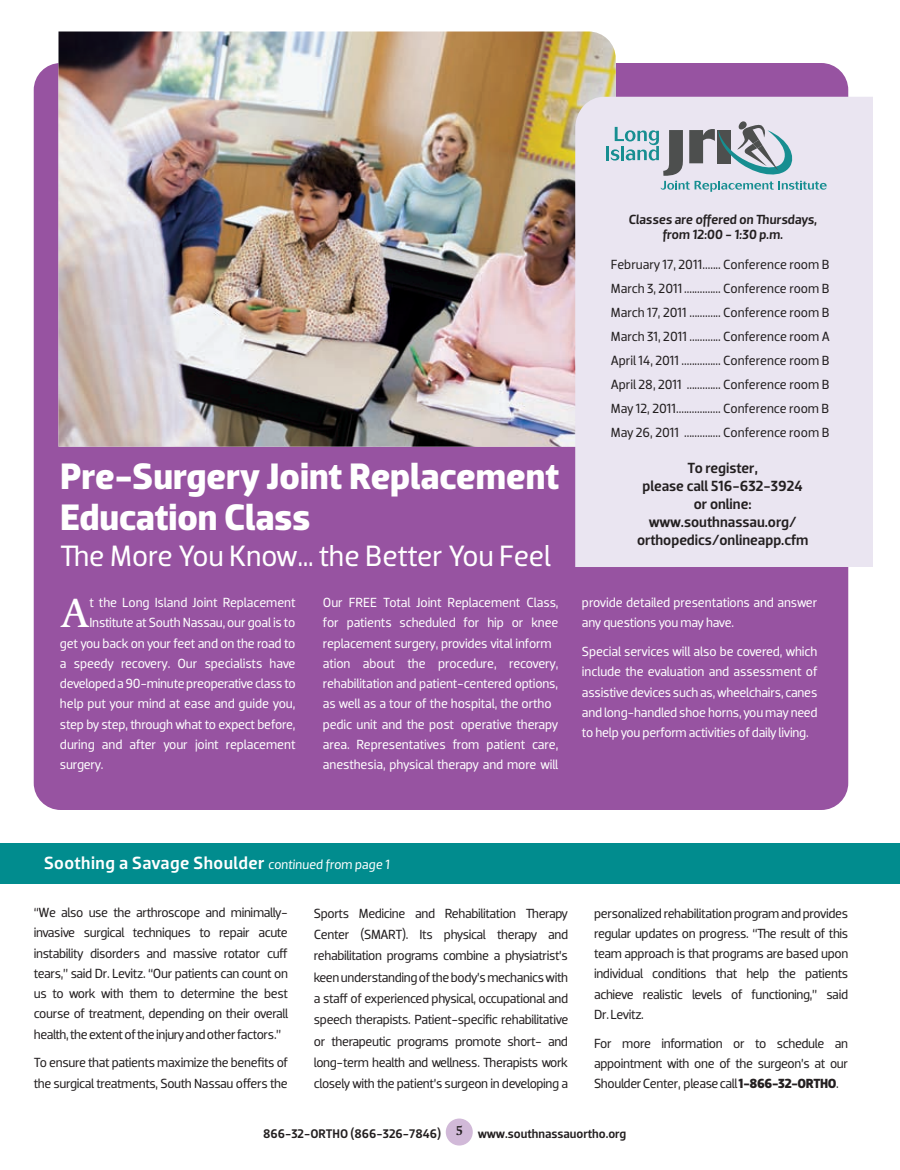
<style>
.page{position:relative;width:900px;height:1170px;background:#fff}
.page>*{position:absolute;margin:0;border:0;box-sizing:border-box;transform-origin:0 0}
.t1{font:500 42.15px "Slimbach";color:#fff}
.t2{font:700 37.5px/40.5px "Dobra";color:#fff}
.t3{font:30px "Dobra";color:#fff}
.t4{font:500 18px "Dobra";color:#fff}
.t5{font:500 15px/18px "Dobra";color:#231f20;text-align:center}
.t6{font:13.5px/20.2px "Dobra";letter-spacing:-.025em;color:#231f20;text-align:justify}
.t7{font:13.5px/20.2px "Dobra";letter-spacing:-.015em;color:#fff}
.t8{font:italic 500 13.5px/15px "Dobra";color:#231f20;text-align:center}
.t9{font:700 13.5px "Slimbach";color:#231f20}
.t10{font:500 12.75px "Dobra";color:#231f20}
.s1{font-weight:400;font-style:italic;font-size:13.5px}
.s2{font-weight:700}
</style>
<div class="page">
<div style="left:34px;top:63px;width:814px;height:747px;background:#9753a1;border-radius:27px"></div>
<img style="left:58px;top:32px;width:558px;height:415px">
<div style="left:575px;top:97px;width:298px;height:470px;background:#eae5f1"></div>
<hr style="left:606px;top:146px;width:3px;height:14px;background:#178e91">
<svg style="left:611px;top:118px;width:216px;height:74px;background:#bec8d1"></svg>
<div style="left:0;top:844px;width:900px;height:40px;background:#018c8e"></div>
<svg style="left:446px;top:1119px;width:27px;height:27px"></svg>
<p class="t2" style="left:60px;top:460px;width:501px">Pre-Surgery Joint Replacement<br>Education Class</p>
<p class="t3" style="left:60px;top:545px;width:492px">Te More You Know… the Better You Feel</p>
<p class="t1" style="left:60px;top:597px;width:31px">A</p>
<p class="t7" style="left:89px;top:594px;width:208px">t the Long Island Joint Replacement</p>
<p class="t7" style="left:323px;top:594px;width:237px">Our FREE Total Joint Replacement Class, for patients scheduled for hip or knee replacement surgery, provides vital inform ation abo ut the procedure, recovery, rehabilitation and patient-centered options, as well as a tour of the hospital, the ortho pedic unit and the post operative therapy area. Representatives from patient care, anesthesia, physical therapy and more will</p>
<p class="t7" style="left:89px;top:614px;width:207px">Institute at South Nassau, our goal is to</p>
<p class="t7" style="left:60px;top:634px;width:237px">get you back on your feet and on the road to</p>
<p class="t7" style="left:60px;top:654px;width:237px">a speedy recovery. Our specialists have</p>
<p class="t7" style="left:60px;top:675px;width:237px">developed a 90-minute preoperative class to</p>
<p class="t7" style="left:60px;top:695px;width:237px">help put your mind at ease and guide you,</p>
<p class="t7" style="left:60px;top:715px;width:237px">step by step, through what to expect before,</p>
<p class="t7" style="left:60px;top:735px;width:237px">during and after your joint replacement</p>
<p class="t7" style="left:60px;top:756px;width:45px">surgery.</p>
<p class="t8" style="left:628px;top:211px;width:190px">Classes are offered on Tursdays, from 12:00 - 1:30 p.m.</p>
<p class="t6" style="left:611px;top:254px;width:220px;line-height:24px">February 17, 2011....... Conference room B March 3, 2011 .............. Conference room B March 17, 2011 ............ Conference room B March 31, 2011 ............ Conference room A April 14, 2011 ............... Conference room B April 28, 2011 ............. Conference room B May 12, 2011................. Conference room B May 26, 2011 .............. Conference room B</p>
<p class="t5" style="left:637px;top:461px;width:173px">To register,<br>please call 516-632-3924 or online: www.southnassau.org/ orthopedics/onlineapp.cfm</p>
<p class="t7" style="left:582px;top:594px;width:237px">provide detailed presentations and answer any questions you may have.</p>
<p class="t7" style="left:582px;top:643px;width:237px;text-align:justify">Special services will also be covered, which include the evaluation and assessment of assistive devices such as, wheelchairs, canes and long-handled shoe horns, you may need to help you perform activities of daily living.</p>
<p class="t4" style="left:44px;top:856px;width:347px">Soothing a Savage Shoulder <span class="s1">continued from page 1</span></p>
<p class="t6" style="left:34px;top:904px;width:256px">“We also use the arthroscope and minimally&shy;invasive surgical techniques to repair acute instability disorders and massive rotator cuff tears,” said Dr. Levitz. “Our patients can count on us to work with them to determine the best course of treatment, depending on their overall health, the extent of the injury and other factors.”</p>
<p class="t6" style="left:34px;top:1054px;width:256px">To ensure that patients maximize the benefits of the surgical treatments, South Nassau offers the</p>
<p class="t6" style="left:314px;top:904px;width:256px;line-height:21.3px">Sports Medicine and Rehabilitation Terapy Center (SMART). Its physical therapy and rehabilitation programs combine a physiatrist’s keen understanding of the body’s mechanics with a staff of experienced physical, occupational and speech therapists. Patient-specific rehabilitative or therapeutic programs promote short- and long-term health and wellness. Terapists work closely with the patient’s surgeon in developing a</p>
<p class="t6" style="left:594px;top:904px;width:256px">personalized rehabilitation program and provides regular updates on progress. “Te result of this team approach is that programs are based upon individual conditions that help the patients achieve realistic levels of functioning,” said Dr. Levitz.</p>
<p class="t6" style="left:594px;top:1034px;width:256px">For more information or to schedule an appointment with one of the surgeon’s at our Shoulder Center, please call<span class="s2">1-866-32-ORTHO</span>.</p>
<p class="t10" style="left:263px;top:1129px;width:180px">866-32-ORTHO (866-326-7846)</p>
<p class="t9" style="left:456px;top:1126px;width:9px">5</p>
<p class="t10" style="left:478px;top:1129px;width:150px">www.southnassauortho.org</p>
</div>
